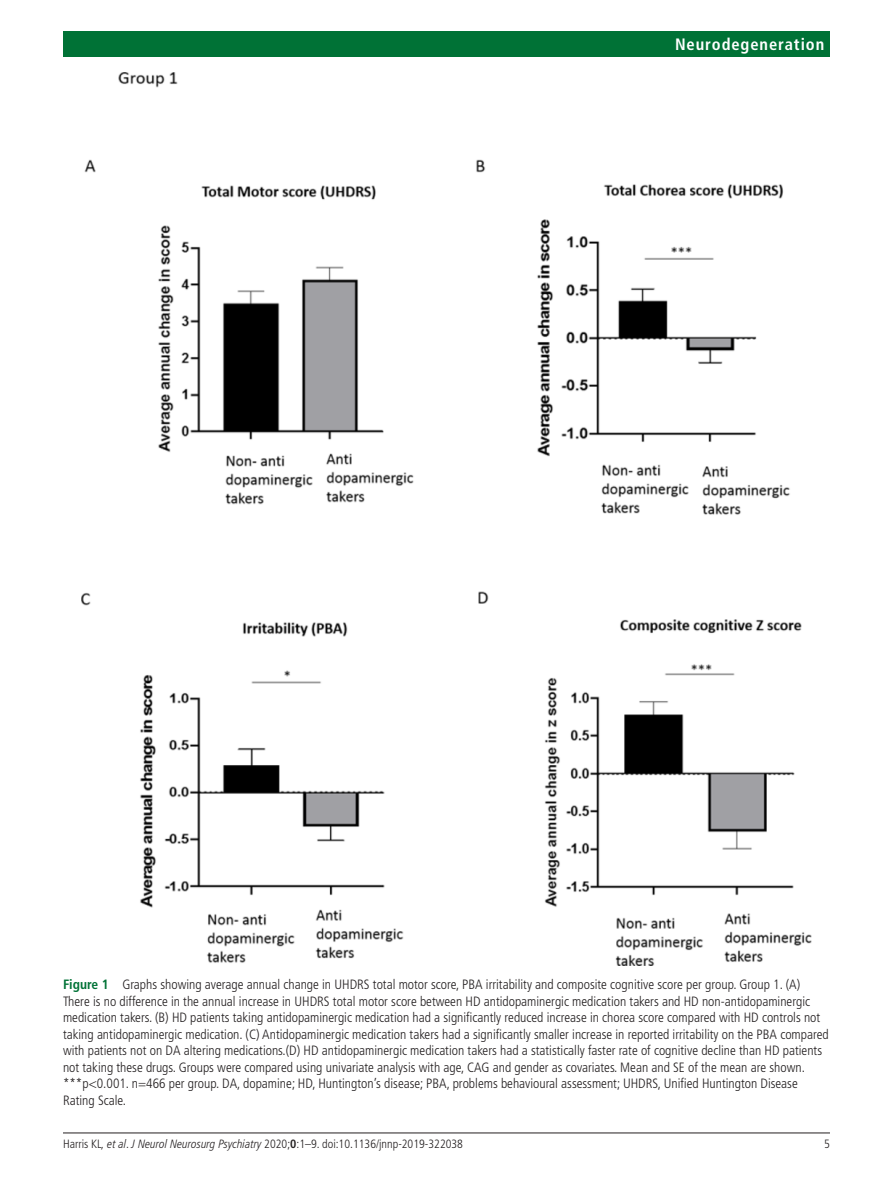
<style>
.page{position:relative;width:893px;height:1191px;background:#fff}
.page>*{position:absolute;margin:0;border:0;box-sizing:border-box;transform-origin:0 0}
.t1{font:700 condensed 16.5px "Frutiger LT Pro";letter-spacing:.055em;color:#fff}
.t2{font:300 condensed 13.5px/16.5px "Frutiger LT Pro";color:#231f20}
.t3{font:300 condensed 12px "Frutiger LT Pro";color:#231f20}
.s1{font-weight:700;color:#007236}
.s2{font-style:italic}
.s3{font-weight:700}
</style>
<div class="page">
<hr style="left:63px;top:1132px;width:767px;height:1px;background:#231f20">
<div style="left:63px;top:31px;width:767px;height:25px;background:#007236"></div>
<img style="left:82px;top:72px;width:729px;height:893px">
<p class="t1" style="left:675px;top:34px;width:151px">Neurodegeneration</p>
<p class="t2" style="left:63px;top:976px;width:767px"><span class="s1">Figure 1</span> Graphs showing average annual change in UH DRS total motor score, PBA irritability and composite cognitive score per group. Group 1. (A)<br>There is no difference in the annual increase in UH DRS total motor score between H D antidopaminergic medication takers and H D non-antidopaminergic medication takers. (B) H D patients taking antidopaminergic medication had a significantly reduced increase in chorea score compared with H D controls not taking antidopaminergic medication. (C) Antidopaminergic medication takers had a significantly smaller increase in reported irritability on the PBA compared with patients not on DA altering medications.(D) H D antidopaminergic medication takers had a statistically faster rate of cognitive decline than H D patients not taking these drugs. Groups were compared using univariate analysis with age, CAG</p>
<p class="t2" style="left:63px;top:1059px;width:743px;text-indent:430px">and gender as covariates. Mean and SE of the mean are shown. ***p&lt;0.001. n=466 per group. DA, dopamine; H D, H untington’s disease; PBA, problems behavioural assessment; UH DRS, Unified H untington Disease<br>Rating Scale.</p>
<p class="t3" style="left:63px;top:1136px;width:401px">Harris KL<span class="s2">, et al</span>. <span class="s2">J Neurol Neurosurg Psychiatry</span> 2020;<span class="s3">0</span>:1–9. doi:10.1136/jnnp-2019-322038</p>
<p class="t3" style="left:824px;top:1136px;width:7px">5</p>
</div>
